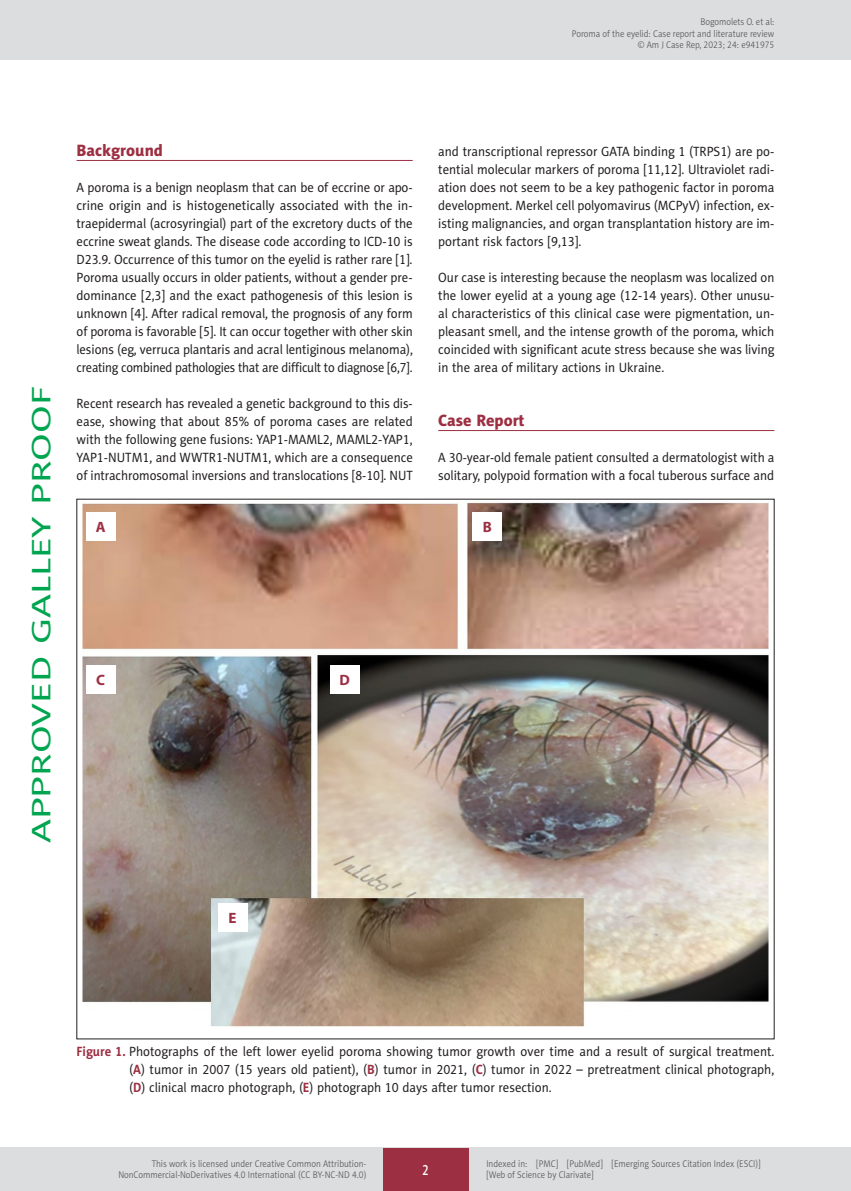
<style>
.page{position:relative;width:851px;height:1191px;background:#fff}
.page>*{position:absolute;margin:0;border:0;box-sizing:border-box;transform-origin:0 0}
.t1{font:27px "Naomi Sans EFN";color:#00a54f;scale:1.5 1}
.AJCR_Headline_1{font:16.5px "Naomi Sans EFN Heavy";color:#9d2f42}
.t2{font:700 15px "Myriad Pro";color:#9d2f42}
.t3{font:15px "Naomi Sans EFN Medium";color:#fff;scale:.8 1}
.AJCR_Body{font:13.5px/18px "Naomi Sans EFN";color:#231f20;text-align:justify;scale:.95 1}
.AJCR_Body-2{font:13.5px/18px "Naomi Sans EFN";color:#231f20;text-align:justify;scale:.94 1}
.t4{font:9.75px/11.2px "Naomi Sans EFN Light";color:#57585a;text-align:right;scale:.9 1}
.s1{font-weight:700;color:#9d2f42}
</style>
<div class="page">
<hr style="left:77px;top:160px;width:335px;height:1px;background:#9d2f42">
<hr style="left:438px;top:430px;width:336px;height:1px;background:#9d2f42">
<img style="left:82px;top:502px;width:687px;height:525px">
<div style="left:86px;top:512px;width:29px;height:28px;background:#fff"></div>
<div style="left:86px;top:665px;width:29px;height:28px;background:#fff"></div>
<div style="left:330px;top:665px;width:29px;height:28px;background:#fff"></div>
<div style="left:218px;top:903px;width:29px;height:28px;background:#fff"></div>
<div style="left:472px;top:512px;width:30px;height:28px;background:#fff"></div>
<div style="left:0;top:0;width:850px;height:60px;background:#dcdddf"></div>
<hr style="left:850px;top:0;width:1px;height:60px;background:#dcdddf">
<div style="left:0;top:1148px;width:850px;height:43px;background:#dcdddf"></div>
<div style="left:383px;top:1147px;width:85px;height:43px;background:#9d2f42"></div>
<p class="t4" style="left:571px;top:16px;width:226px">Bogomolets O. et al:<br>Poroma of the eyelid: Case report and literature review © Am J Case Rep, 2023; 24: e941975</p>
<h1 class="t1" style="left:26px;top:843px;width:306px;rotate:-90deg">APPROVED GALLEY PROOF</h1>
<p class="AJCR_Headline_1" style="left:77px;top:140px;width:88px">Background</p>
<p class="AJCR_Body" style="left:77px;top:178px;width:355px">A poroma is a benign neoplasm that can be of eccrine or apo&shy;crine origin and is histogenetically associated with the in&shy;traepidermal (acrosyringial) part of the excretory ducts of the eccrine sweat glands. The disease code according to ICD-10 is D23.9. Occurrence of this tumor on the eyelid is rather rare [1].<br>Poroma usually occurs in older patients, without a gender pre&shy;dominance [2,3] and the exact pathogenesis of this lesion is unknown [4]. After radical removal, the prognosis of any form of poroma is favorable [5]. It can occur together with other skin lesions (eg, verruca plantaris and acral lentiginous melanoma), creating combined pathologies that are difficult to diagnose [6,7].</p>
<p class="AJCR_Body-2" style="left:77px;top:394px;width:359px">Recent research has revealed a genetic background to this dis&shy;ease, showing that about 85% of poroma cases are related with the following gene fusions: YAP1-MAML2, MAML2-YAP1, YAP1-NUTM1, and WWTR1-NUTM1, which are a consequence of intrachromosomal inversions and translocations [8-10]. NUT</p>
<p class="t2" style="left:96px;top:517px;width:11px">A</p>
<p class="t2" style="left:96px;top:670px;width:10px">C</p>
<p class="t2" style="left:339px;top:670px;width:12px">D</p>
<p class="AJCR_Body" style="left:438px;top:142px;width:355px">and transcriptional repressor GATA binding 1 (TRPS1) are po&shy;tential molecular markers of poroma [11,12]. Ultraviolet radi&shy;ation does not seem to be a key pathogenic factor in poroma development. Merkel cell polyomavirus (MCPyV) infection, ex&shy;isting malignancies, and organ transplantation history are im&shy;portant risk factors [9,13].</p>
<p class="AJCR_Body-2" style="left:438px;top:268px;width:359px">Our case is interesting because the neoplasm was localized on the lower eyelid at a young age (12-14 years). Other unusu&shy;al characteristics of this clinical case were pigmentation, un&shy;pleasant smell, and the intense growth of the poroma, which coincided with significant acute stress because she was living in the area of military actions in Ukraine.</p>
<p class="AJCR_Headline_1" style="left:438px;top:410px;width:88px">Case Report</p>
<p class="AJCR_Body-2" style="left:438px;top:448px;width:359px">A 30-year-old female patient consulted a dermatologist with a solitary, polypoid formation with a focal tuberous surface and</p>
<p class="t2" style="left:483px;top:517px;width:11px">B</p>
<p class="t2" style="left:228px;top:908px;width:10px">E</p>
<p class="AJCR_Body" style="left:129px;top:1042px;width:680px;text-indent:-53px"><span class="s1">Figure 1.</span> Photographs of the left lower eyelid poroma showing tumor growth over time and a result of surgical treatment. (<span class="s1">A</span>) tumor in 2007 (15 years old patient), (<span class="s1">B</span>) tumor in 2021, (<span class="s1">C</span>) tumor in 2022 – pretreatment clinical photograph, (<span class="s1">D</span>) clinical macro photograph, (<span class="s1">E</span>) photograph 10 days after tumor resection.</p>
<p class="t4" style="left:118px;top:1158px;width:277px">This work is licensed under Creative Common Attribution-<br>NonCommercial-NoDerivatives 4.0 International (CC BY-NC-ND 4.0)</p>
<p class="t3" style="left:422px;top:1160px;width:10px">2</p>
<p class="t4" style="left:486px;top:1158px;width:306px;text-align:left">Indexed in: [PMC] [PubMed] [Emerging Sources Citation Index (ESCI)] [Web of Science by Clarivate]</p>
</div>
